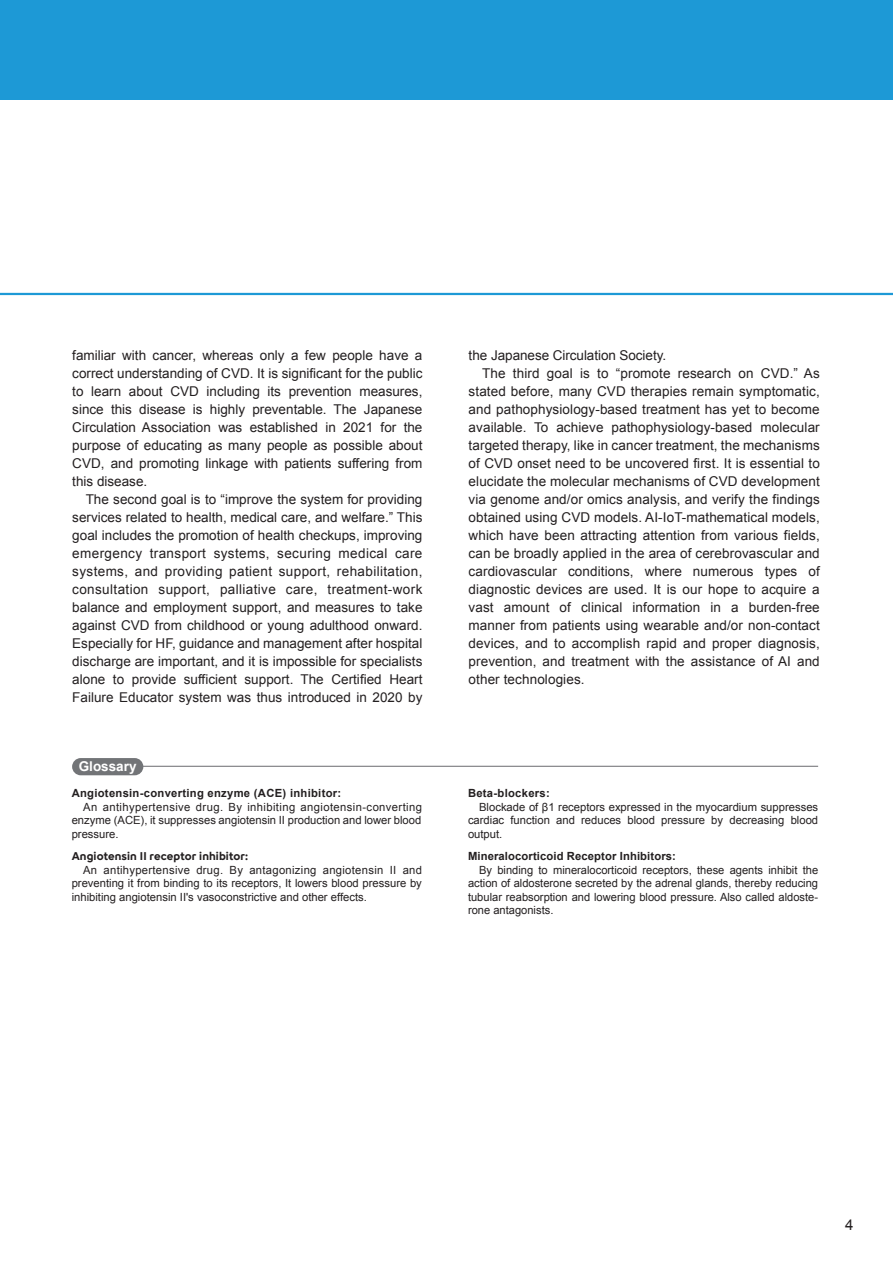
<style>
.page{position:relative;width:893px;height:1263px;background:#fff}
.page>*{position:absolute;margin:0;border:0;box-sizing:border-box;transform-origin:0 0}
.t1{font:15px "Arial";color:#231f20}
.t2{font:13.5px/18px "Arial";letter-spacing:.01em;color:#231f20;text-align:justify}
.t3{font:700 13.5px "Arial";color:#fff}
.t4{font:11.25px/13.5px "Arial";color:#231f20;text-align:justify}
.t5{font:700 11.25px "Arial";letter-spacing:.025em;color:#231f20}
.t6{font:700 11.25px "Sysmex";letter-spacing:.01em;color:#231f20}
</style>
<div class="page">
<hr style="left:0;top:293px;width:893px;height:2px;background:#1d99d6">
<div style="left:0;top:0;width:893px;height:99px;background:#1d99d6"></div>
<hr style="left:134px;top:766px;width:684px;height:1px;background:#6b6b6e">
<div style="left:72px;top:758px;width:71px;height:17px;background:#727477;border-radius:9px"></div>
<p class="t2" style="left:72px;top:346px;width:352px">familiar with cancer, whereas only a few people have a correct understanding of CVD. It is significant for the public to learn about CVD including its prevention measures, since this disease is highly preventable. The Japanese Circulation Association was established in 2021 for the purpose of educating as many people as possible about CVD, and promoting linkage with patients suffering from this disease.</p>
<p class="t2" style="left:72px;top:490px;width:352px;text-indent:13px">The second goal is to “improve the system for providing services related to health, medical care, and welfare.” This goal includes the promotion of health checkups, improving emergency transport systems, securing medical care systems, and providing patient support, rehabilitation, consultation support, palliative care, treatment-work balance and employment support, and measures to take against CVD from childhood or young adulthood onward.<br>Especially for HF, guidance and management after hospital discharge are important, and it is impossible for specialists alone to provide sufficient support. The Certified Heart Failure Educator system was thus introduced in 2020 by</p>
<p class="t3" style="left:79px;top:757px;width:59px">Glossary</p>
<p class="t5" style="left:72px;top:786px;width:271px">Angiotensin-converting enzyme (ACE) inhibitor:</p>
<p class="t4" style="left:72px;top:800px;width:352px;text-indent:12px">An antihypertensive drug. By inhibiting angiotensin-converting enzyme (ACE), it suppresses angiotensin II production and lower blood pressure.</p>
<p class="t6" style="left:72px;top:849px;width:178px">Angiotensin II receptor inhibitor:</p>
<p class="t4" style="left:72px;top:863px;width:352px;text-indent:11px">An antihypertensive drug. By antagonizing angiotensin II and preventing it from binding to its receptors, It lowers blood pressure by inhibiting angiotensin II's vasoconstrictive and other effects.</p>
<p class="t2" style="left:469px;top:346px;width:199px">the Japanese Circulation Society.</p>
<p class="t2" style="left:482px;top:364px;width:339px">The third goal is to “promote research on CVD.” As</p>
<p class="t2" style="left:469px;top:382px;width:353px">stated before, many CVD therapies remain symptomatic,</p>
<p class="t2" style="left:469px;top:400px;width:353px">and pathophysiology-based treatment has yet to become</p>
<p class="t2" style="left:469px;top:418px;width:353px">available. To achieve pathophysiology-based molecular</p>
<p class="t2" style="left:469px;top:436px;width:353px">targeted therapy, like in cancer treatment, the mechanisms</p>
<p class="t2" style="left:469px;top:454px;width:353px">of CVD onset need to be uncovered first. It is essential to</p>
<p class="t2" style="left:469px;top:472px;width:353px">elucidate the molecular mechanisms of CVD development</p>
<p class="t2" style="left:469px;top:490px;width:353px">via genome and/or omics analysis, and verify the findings</p>
<p class="t2" style="left:469px;top:508px;width:353px">obtained using CVD models. AI-IoT-mathematical models,</p>
<p class="t2" style="left:469px;top:526px;width:353px">which have been attracting attention from various fields,</p>
<p class="t2" style="left:469px;top:544px;width:353px">can be broadly applied in the area of cerebrovascular and</p>
<p class="t2" style="left:469px;top:562px;width:353px">cardiovascular conditions, where numerous types of</p>
<p class="t2" style="left:469px;top:580px;width:353px">diagnostic devices are used. It is our hope to acquire a</p>
<p class="t2" style="left:469px;top:598px;width:353px">vast amount of clinical information in a burden-free</p>
<p class="t2" style="left:469px;top:616px;width:353px">manner from patients using wearable and/or non-contact</p>
<p class="t2" style="left:469px;top:634px;width:353px">devices, and to accomplish rapid and proper diagnosis,</p>
<p class="t2" style="left:469px;top:652px;width:353px">prevention, and treatment with the assistance of AI and</p>
<p class="t2" style="left:469px;top:670px;width:118px">other technologies.</p>
<p class="t5" style="left:468px;top:786px;width:83px">Beta-blockers:</p>
<p class="t4" style="left:468px;top:800px;width:352px;text-indent:11px">Blockade of β1 receptors expressed in the myocardium suppresses cardiac function and reduces blood pressure by decreasing blood output.</p>
<p class="t5" style="left:468px;top:849px;width:209px">Mineralocorticoid Receptor Inhibitors:</p>
<p class="t4" style="left:468px;top:863px;width:352px;text-indent:11px">By binding to mineralocorticoid receptors, these agents inhibit the action of aldosterone secreted by the adrenal glands, thereby reducing tubular reabsorption and lowering blood pressure. Also called aldoste&shy;rone antagonists.</p>
<p class="t1" style="left:845px;top:1215px;width:10px">4</p>
</div>
